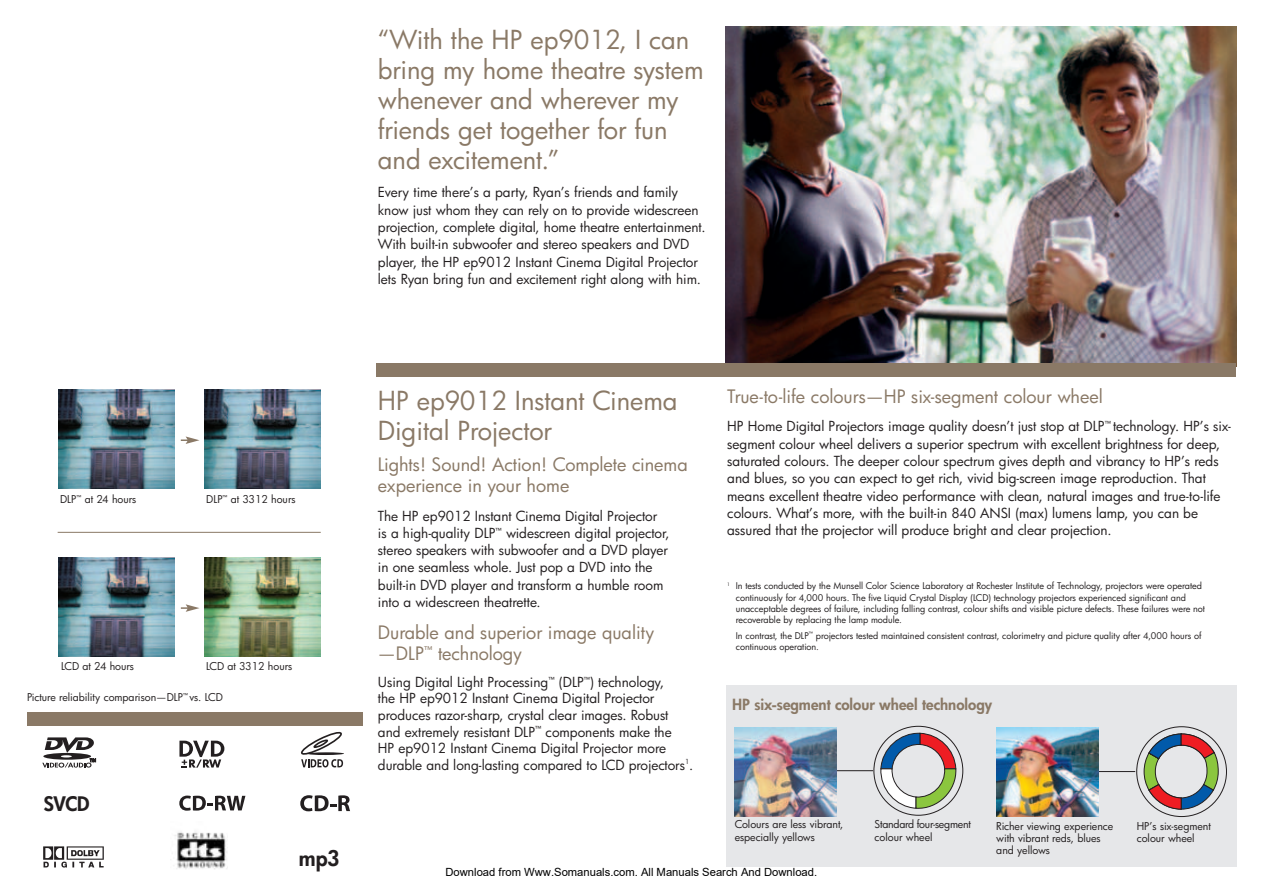
<style>
.page{position:relative;width:1263px;height:893px;background:#fff}
.page>*{position:absolute;margin:0;border:0;box-sizing:border-box;transform-origin:0 0}
.t1{font:25.5px/30px "Futura";color:#8a7966}
.t2{font:800 21px "Futura";color:#231f20}
.t3{font:800 19.5px "Futura";color:#231f20}
.t4{font:18px/21px "Futura";color:#8a7966}
.t5{font:800 15px "Futura";color:#8a7966}
.t6{font:13.5px/17.2px "Futura";color:#231f20}
.t7{font:11.25px "Arial";color:#000}
.t8{font:10.5px/12.3px "Futura";letter-spacing:-.005em;color:#231f20}
.t9{font:9px/11.2px "Futura";color:#231f20}
</style>
<div class="page">
<img style="left:726px;top:27px;width:510px;height:336px">
<div style="left:726px;top:685px;width:510px;height:181px;background:#e6e7e9"></div>
<div style="left:376px;top:363px;width:860px;height:13px;background:#8a7966"></div>
<div style="left:27px;top:712px;width:336px;height:13px;background:#8a7966"></div>
<img style="left:59px;top:389px;width:116px;height:99px">
<svg style="left:181px;top:436px;width:18px;height:8px"></svg>
<svg style="left:181px;top:604px;width:19px;height:8px"></svg>
<hr style="left:58px;top:532px;width:263px;height:1px;background:#8a7966">
<img style="left:205px;top:389px;width:116px;height:99px">
<img style="left:58px;top:557px;width:116px;height:99px">
<img style="left:205px;top:557px;width:116px;height:99px">
<svg style="left:43px;top:846px;width:61px;height:21px"></svg>
<svg style="left:42px;top:737px;width:54px;height:30px"></svg>
<svg style="left:179px;top:740px;width:45px;height:27px"></svg>
<svg style="left:179px;top:795px;width:66px;height:15px"></svg>
<svg style="left:300px;top:795px;width:50px;height:16px"></svg>
<hr style="left:307px;top:752px;width:37px;height:3px;background:#231f20;border-radius:50%">
<svg style="left:301px;top:731px;width:42px;height:36px"></svg>
<img style="left:174px;top:832px;width:53px;height:37px">
<hr style="left:830px;top:770px;width:43px;height:1px;background:#231f20">
<svg style="left:880px;top:732px;width:77px;height:77px"></svg>
<hr style="left:1092px;top:771px;width:43px;height:1px;background:#231f20">
<svg style="left:1144px;top:733px;width:74px;height:76px"></svg>
<img style="left:996px;top:727px;width:102px;height:89px">
<img style="left:734px;top:727px;width:102px;height:89px">
<h1 class="t1" style="left:378px;top:27px;width:327px">“With the HP ep9012, I can bring my home theatre system whenever and wherever my friends get together for fun and excitement.”</h1>
<p class="t6" style="left:378px;top:185px;width:329px">Every time there’s a party, Ryan’s friends and family know just whom they can rely on to provide widescreen projection, complete digital, home theatre entertainment.<br>With built-in subwoofer and stereo speakers and DVD player, the HP ep9012 Instant Cinema Digital Projector lets Ryan bring fun and excitement right along with him.</p>
<p class="t8" style="left:60px;top:494px;width:78px">DLP<sup>™</sup> at 24 hours</p>
<p class="t8" style="left:206px;top:494px;width:91px">DLP<sup>™</sup> at 3312 hours</p>
<p class="t8" style="left:61px;top:661px;width:74px">LCD at 24 hours</p>
<p class="t8" style="left:206px;top:661px;width:88px">LCD at 3312 hours</p>
<p class="t8" style="left:27px;top:691px;width:197px">Picture reliability comparison—DLP<sup>™</sup> vs. LCD</p>
<h3 class="t3" style="left:44px;top:794px;width:47px">SVCD</h3>
<h2 class="t2" style="left:299px;top:848px;width:42px">mp3</h2>
<h1 class="t1" style="left:378px;top:387px;width:301px">HP ep9012 Instant Cinema<br>Digital Projector</h1>
<h3 class="t4" style="left:378px;top:456px;width:311px">Lights! Sound! Action! Complete cinema experience in your home</h3>
<p class="t6" style="left:378px;top:508px;width:293px">The HP ep9012 Instant Cinema Digital Projector<br>is a high-quality DLP<sup>™</sup> widescreen digital projector, stereo speakers with subwoofer and a DVD player in one seamless whole. Just pop a DVD into the built-in DVD player and transform a humble room into a widescreen theatrette.</p>
<h3 class="t4" style="left:378px;top:623px;width:278px">Durable and superior image quality —DLP<sup>™</sup> technology</h3>
<p class="t6" style="left:378px;top:675px;width:317px;line-height:16.5px">Using Digital Light Processing<sup>™</sup> (DLP<sup>™</sup>) technology,<br>the HP ep9012 Instant Cinema Digital Projector produces razor-sharp, crystal clear images. Robust and extremely resistant DLP<sup>™</sup> components make the<br>HP ep9012 Instant Cinema Digital Projector more durable and long-lasting compared to LCD projectors<sup>1</sup>.</p>
<h3 class="t4" style="left:727px;top:388px;width:377px">True-to-life colours—HP six-segment colour wheel</h3>
<p class="t6" style="left:727px;top:419px;width:505px">HP Home Digital Projectors image quality doesn’t just stop at DLP<sup>™</sup> technology. HP’s six&shy;segment colour wheel delivers a superior spectrum with excellent brightness for deep, saturated colours. The deeper colour spectrum gives depth and vibrancy to HP’s reds and blues, so you can expect to get rich, vivid big-screen image reproduction. That means excellent theatre video performance with clean, natural images and true-to-life colours. What’s more, with the built-in 840 ANSI (max) lumens lamp, you can be assured that the projector will produce bright and clear projection.</p>
<p class="t9" style="left:736px;top:581px;width:471px;text-indent:-9px"><sup>1</sup> In tests conducted by the Munsell Color Science Laboratory at Rochester Institute of Technology, projectors were operated continuously for 4,000 hours. The five Liquid Crystal Display (LCD) technology projectors experienced significant and unacceptable degrees of failure, including falling contrast, colour shifts and visible picture defects. These failures were not recoverable by replacing the lamp module.</p>
<p class="t9" style="left:736px;top:630px;width:467px">In contrast, the DLP<sup>™</sup> projectors tested maintained consistent contrast, colorimetry and picture quality after 4,000 hours of continuous operation.</p>
<p class="t5" style="left:732px;top:696px;width:262px">HP six-segment colour wheel technology</p>
<p class="t8" style="left:875px;top:819px;width:98px">Standard four-segment colour wheel</p>
<p class="t8" style="left:735px;top:819px;width:110px">Colours are less vibrant, especially yellows</p>
<p class="t8" style="left:1137px;top:820px;width:76px">HP’s six-segment colour wheel</p>
<p class="t8" style="left:996px;top:820px;width:119px">Richer viewing experience with vibrant reds, blues and yellows</p>
<p class="t7" style="left:445px;top:865px;width:373px">Download from Www.Somanuals.com. All Manuals Search And Download.</p>
</div>
